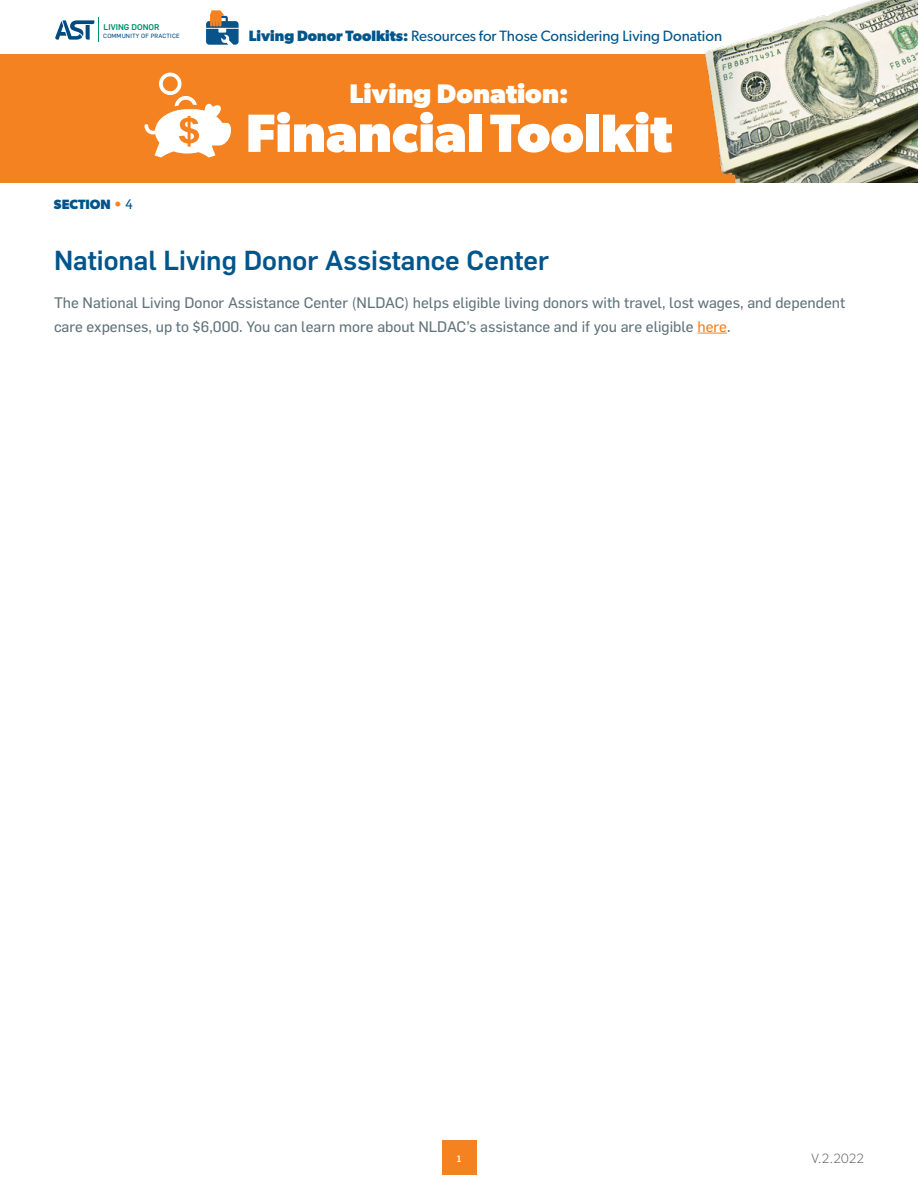
<style>
.page{position:relative;width:918px;height:1188px;background:#fff}
.page>*{position:absolute;margin:0;border:0;box-sizing:border-box;transform-origin:0 0}
.t1{font:700 54px "Gibson";color:#fff}
.t2{font:500 27px "Flama";color:#02558b}
.t3{font:700 27px "Gibson";color:#fff}
.t4{font:15px/24px "Flama Basic";color:#61747c}
.t5{font:15px "Gibson";color:#02558b}
.t6{font:700 13.5px "Gibson";color:#02558b}
.t7{font:300 13.5px "Gibson";color:#636466}
.t8{font:500 9px "Flama";color:#fff}
.t9{font:500 8.25px "Flama";color:#00906d}
.t10{font:6px "Flama Basic";letter-spacing:.035em;color:#004a80}
.s1{color:#f58220}
.s2{font-family:"Flama Basic";font-weight:400}
.s3{font-weight:700}
</style>
<div class="page">
<div style="left:0;top:54px;width:918px;height:129px;background:#f58220"></div>
<svg style="left:206px;top:10px;width:33px;height:35px"></svg>
<svg style="left:55px;top:18px;width:44px;height:24px"></svg>
<svg style="left:145px;top:72px;width:86px;height:86px"></svg>
<img style="left:705px;top:0;width:213px;height:183px">
<div style="left:442px;top:1140px;width:34px;height:35px;background:#f58220"></div>
<hr style="left:697px;top:333px;width:30px;height:1px;background:#f58220">
<p class="t9" style="left:104px;top:21px;width:57px">LIVING DONOR</p>
<p class="t10" style="left:103px;top:31px;width:78px">COMMUNITY OF PRACTICE</p>
<p class="t6" style="left:54px;top:197px;width:80px">SECTION <span class="s1">•</span> <span class="s2">4</span></p>
<p class="t5" style="left:249px;top:27px;width:475px"><span class="s3">Living Donor Toolkits:</span> Resources for Those Considering Living Donation</p>
<h2 class="t3" style="left:349px;top:77px;width:221px">Living Donation:</h2>
<h1 class="t1" style="left:246px;top:101px;width:428px">Financial Toolkit</h1>
<h2 class="t2" style="left:54px;top:241px;width:497px">National Living Donor Assistance Center</h2>
<p class="t4" style="left:54px;top:289px;width:793px">The National Living Donor Assistance Center (NLDAC) helps eligible living donors with travel, lost wages, and dependent care expenses, up to $6,000. You can learn more about NLDAC’s assistance and if you are eligible <span class="s1">here</span>.</p>
<p class="t8" style="left:457px;top:1152px;width:6px">1</p>
<p class="t7" style="left:811px;top:1150px;width:54px">V.2.2022</p>
</div>
